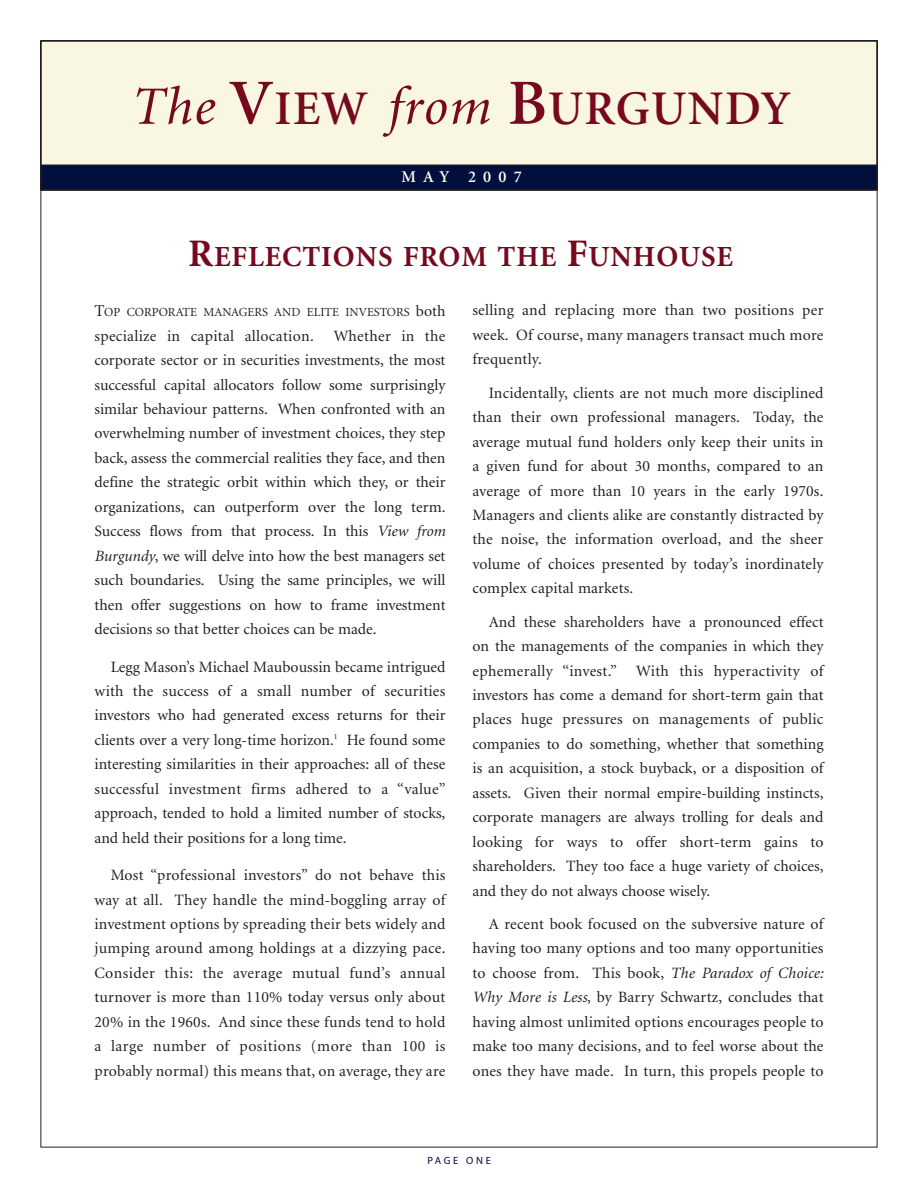
<style>
.page{position:relative;width:918px;height:1188px;background:#fff}
.page>*{position:absolute;margin:0;border:0;box-sizing:border-box;transform-origin:0 0}
.t1{font:600 48.3px "Minion";letter-spacing:.03em;color:#76091d}
.t2{font:700 29.25px "Minion";letter-spacing:.035em;color:#76091d}
.t3{font:600 16.5px "Minion";letter-spacing:.435em;color:#fff}
.t4{font:15.75px/24.5px "Minion";letter-spacing:.01em;color:#231f20;text-align:justify}
.t5{font:12.3px "Minion";color:#231f20}
.t6{font:10.5px "Myriad";letter-spacing:.255em;color:#000f3b}
.s1{font-weight:400;font-style:italic;font-size:54px}
.s2{font-size:64.5px}
.s3{font-size:39px}
.s4{font-size:16.5px}
.s5{font-size:15.75px}
.s6{font-style:italic}
</style>
<div class="page">
<div style="left:40px;top:40px;width:838px;height:151px;background:#f9f6e2"></div>
<div style="left:41px;top:165px;width:836px;height:25px;background:#000f3b"></div>
<div style="left:41px;top:165px;width:836px;height:25px;border:1px solid #231f20"></div>
<h1 class="t1" style="left:130px;top:89px;width:662px"><span class="s1">The</span> <span class="s2">V</span>IEW <span class="s1">from</span> <span class="s2">B</span>URGUNDY</h1>
<p class="t3" style="left:401px;top:170px;width:122px">MAY 2007</p>
<h2 class="t2" style="left:188px;top:245px;width:546px"><span class="s3">R</span>EFLECTIONS FROM THE <span class="s3">F</span>UNHOUSE</h2>
<p class="t5" style="left:94px;top:307px;width:352px"><span class="s4">T</span>OP CORPORATE MANAGERS AND ELITE INVESTORS <span class="s5">both</span></p>
<p class="t4" style="left:95px;top:325px;width:221px">specialize in capital allocation.</p>
<p class="t4" style="left:472px;top:300px;width:352px">selling and replacing more than two positions per week. Of course, many managers transact much more frequently.</p>
<p class="t4" style="left:472px;top:382px;width:353px;text-indent:16px">Incidentally, clients are not much more disciplined than their own professional managers. Today, the average mutual fund holders only keep their units in a given fund for about 30 months, compared to an average of more than 10 years in the early 1970s.<br>Managers and clients alike are constantly distracted by the noise, the information overload, and the sheer volume of choices presented by today’s inordinately complex capital markets.</p>
<p class="t4" style="left:472px;top:611px;width:353px;text-indent:16px">And these shareholders have a pronounced effect on the managements of the companies in which they ephemerally “invest.” With this hyperactivity of investors has come a demand for short-term gain that places huge pressures on managements of public companies to do something, whether that something is an acquisition, a stock buyback, or a disposition of assets. Given their normal empire-building instincts, corporate managers are always trolling for deals and looking for ways to offer short-term gains to shareholders. They too face a huge variety of choices, and they do not always choose wisely.</p>
<p class="t4" style="left:472px;top:913px;width:353px;text-indent:16px">A recent book focused on the subversive nature of having too many options and too many opportunities to choose from. This book, <span class="s6">The Paradox of Choice:<br>Why More is Less</span>, by Barry Schwartz, concludes that having almost unlimited options encourages people to make too many decisions, and to feel worse about the ones they have made. In turn, this propels people to</p>
<p class="t4" style="left:95px;top:325px;width:353px;text-indent:239px">Whether in the corporate sector or in securities investments, the most successful capital allocators follow some surprisingly similar behaviour patterns. When confronted with an overwhelming number of investment choices, they step back, assess the commercial realities they face, and then define the strategic orbit within which they, or their organizations, can outperform over the long term.<br>Success flows from that process. In this <span class="s6">View from Burgundy</span>, we will delve into how the best managers set such boundaries. Using the same principles, we will then offer suggestions on how to frame investment decisions so that better choices can be made.</p>
<p class="t4" style="left:94px;top:656px;width:353px;text-indent:16px">Legg Mason’s Michael Mauboussin became intrigued with the success of a small number of securities investors who had generated excess returns for their clients over a very long-time horizon.<sup>1</sup> He found some interesting similarities in their approaches: all of these successful investment firms adhered to a “value” approach, tended to hold a limited number of stocks, and held their positions for a long time.</p>
<p class="t4" style="left:94px;top:864px;width:353px;text-indent:16px">Most “professional investors” do not behave this way at all. They handle the mind-boggling array of investment options by spreading their bets widely and jumping around among holdings at a dizzying pace.<br>Consider this: the average mutual fund’s annual turnover is more than 110% today versus only about 20% in the 1960s. And since these funds tend to hold a large number of positions (more than 100 is probably normal) this means that, on average, they are</p>
<p class="t6" style="left:427px;top:1157px;width:65px">PAGE ONE</p>
</div>
